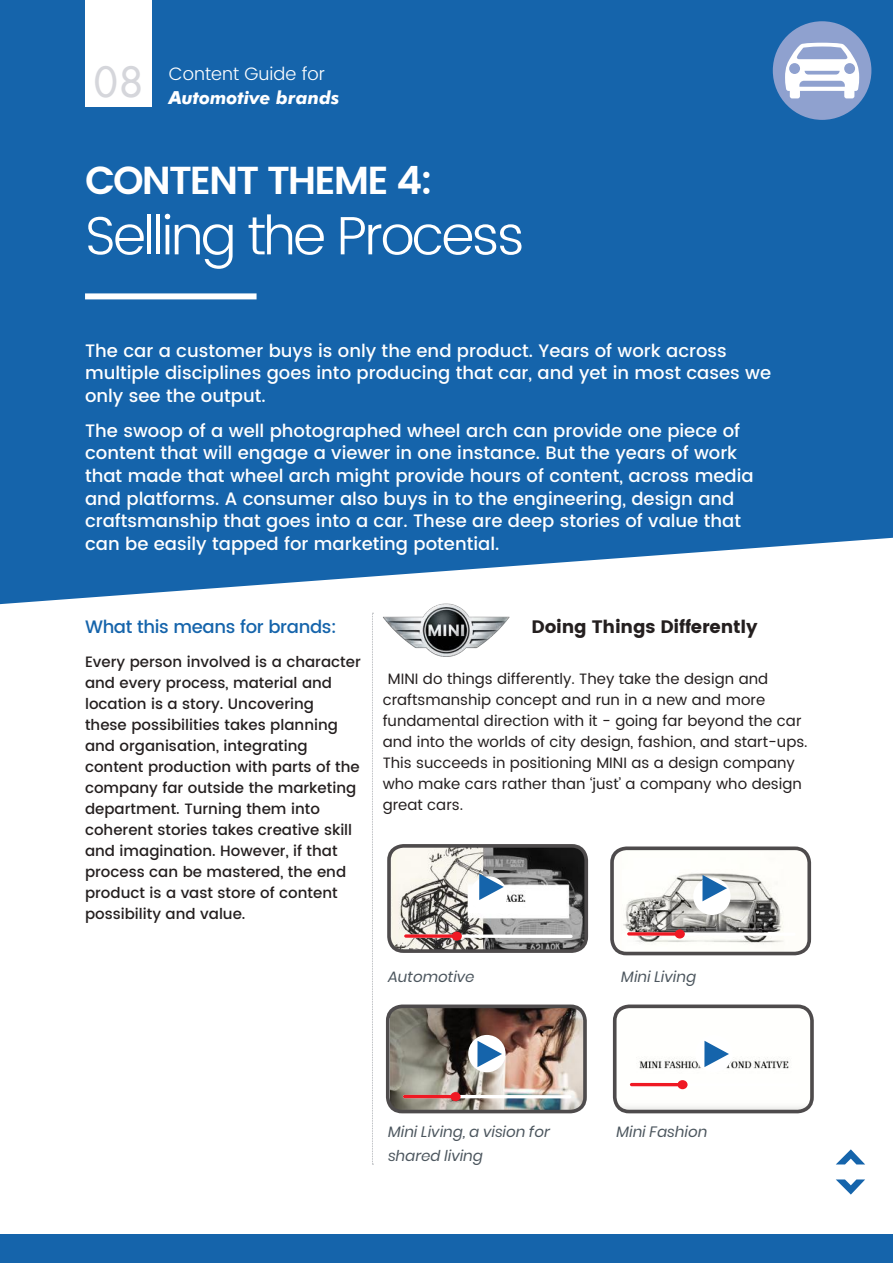
<style>
.page{position:relative;width:893px;height:1263px;background:#fff}
.page>*{position:absolute;margin:0;border:0;box-sizing:border-box;transform-origin:0 0}
.t1{font:300 54px "Poppins";letter-spacing:-.05em;color:#fff}
.t2{font:40.5px "Futura";color:#d5d6db}
.t3{font:600 39px "Poppins";letter-spacing:-.05em;color:#fff}
.t4{font:500 18px/22.5px "Poppins";color:#fff}
.t5{font:500 18px "Poppins";letter-spacing:-.02em;color:#1564ab}
.t6{font:18px "Poppins";letter-spacing:-.01em;color:#241f1f}
.t7{font:italic 700 18px "Futura BT";color:#fff}
.t8{font:300 18px "Poppins";color:#fff}
.t9{font:500 15px/21px "Poppins";color:#241f1f}
.t10{font:15px/21px "Poppins";color:#241f1f}
.t11{font:italic 15px/24px "Poppins";color:#4c565e}
</style>
<div class="page">
<div style="left:0;top:0;width:893px;height:604px;background:#1564ab"></div>
<div style="left:773px;top:21px;width:98px;height:99px;background:#8fa1cf;border-radius:50%"></div>
<svg style="left:785px;top:43px;width:74px;height:55px"></svg>
<div style="left:85px;top:0;width:67px;height:107px;background:#fff"></div>
<div style="left:0;top:1234px;width:893px;height:29px;background:#1564ab"></div>
<svg style="left:836px;top:1179px;width:29px;height:15px"></svg>
<svg style="left:836px;top:1149px;width:29px;height:15px"></svg>
<img style="left:381px;top:576px;width:150px;height:81px">
<img style="left:392px;top:849px;width:191px;height:99px">
<div style="left:387px;top:844px;width:201px;height:109px;border:4px solid #4e4b4c;border-radius:14px"></div>
<img style="left:615px;top:851px;width:193px;height:100px">
<div style="left:610px;top:846px;width:201px;height:109px;border:4px solid #4e4b4c;border-radius:14px"></div>
<div style="left:470px;top:876px;width:37px;height:38px;background:#fff;border-radius:50%"></div>
<svg style="left:479px;top:874px;width:25px;height:26px"></svg>
<div style="left:693px;top:877px;width:38px;height:38px;background:#fff;border-radius:50%"></div>
<svg style="left:702px;top:875px;width:25px;height:26px"></svg>
<svg style="left:404px;top:934px;width:169px;height:4px"></svg>
<svg style="left:627px;top:932px;width:169px;height:4px"></svg>
<svg style="left:404px;top:934px;width:48px;height:4px"></svg>
<svg style="left:627px;top:932px;width:49px;height:4px"></svg>
<div style="left:452px;top:931px;width:10px;height:10px;background:#ef1923;border-radius:50%"></div>
<div style="left:675px;top:929px;width:10px;height:9px;background:#ef1923;border-radius:50%"></div>
<img style="left:391px;top:1009px;width:191px;height:99px">
<div style="left:386px;top:1004px;width:201px;height:109px;border:4px solid #4e4b4c;border-radius:14px"></div>
<hr style="left:403px;top:1095px;width:168px;height:3px;background:#fff;border-radius:2px">
<svg style="left:403px;top:1095px;width:47px;height:3px"></svg>
<div style="left:450px;top:1092px;width:11px;height:9px;background:#ef1923;border-radius:50%"></div>
<div style="left:468px;top:1035px;width:38px;height:37px;background:#fff;border-radius:50%"></div>
<svg style="left:477px;top:1041px;width:25px;height:26px"></svg>
<img style="left:618px;top:1009px;width:191px;height:99px">
<div style="left:613px;top:1004px;width:201px;height:109px;border:4px solid #4e4b4c;border-radius:14px"></div>
<hr style="left:630px;top:1083px;width:168px;height:3px;background:#fff;border-radius:2px">
<svg style="left:630px;top:1083px;width:47px;height:3px"></svg>
<div style="left:677px;top:1080px;width:11px;height:9px;background:#ef1923;border-radius:50%"></div>
<div style="left:695px;top:1035px;width:38px;height:37px;background:#fff;border-radius:50%"></div>
<svg style="left:704px;top:1041px;width:25px;height:26px"></svg>
<div style="left:85px;top:293px;width:172px;height:6px;background:#fff"></div>
<svg style="left:372px;top:613px;width:1px;height:552px"></svg>
<h2 class="t2" style="left:94px;top:56px;width:50px">08</h2>
<p class="t8" style="left:169px;top:61px;width:158px">Content Guide for</p>
<p class="t7" style="left:169px;top:86px;width:172px">Automotive brands</p>
<h3 class="t3" style="left:85px;top:151px;width:349px">CONTENT THEME 4:</h3>
<h1 class="t1" style="left:85px;top:197px;width:441px">Selling the Process</h1>
<p class="t4" style="left:85px;top:340px;width:688px">The car a customer buys is only the end product. Years of work across multiple disciplines goes into producing that car, and yet in most cases we only see the output.</p>
<p class="t4" style="left:85px;top:420px;width:670px">The swoop of a well photographed wheel arch can provide one piece of content that will engage a viewer in one instance. But the years of work that made that wheel arch might provide hours of content, across media and platforms. A consumer also buys in to the engineering, design and craftsmanship that goes into a car. These are deep stories of value that can be easily tapped for marketing potential.</p>
<p class="t5" style="left:85px;top:613px;width:253px">What this means for brands:</p>
<p class="t9" style="left:85px;top:651px;width:277px">Every person involved is a character and every process, material and location is a story. Uncovering<br>these possibilities takes planning and organisation, integrating content production with parts of the company far outside the marketing department. Turning them into coherent stories takes creative skill and imagination. However, if that process can be mastered, the end product is a vast store of content possibility and value.</p>
<p class="t6" style="left:531px;top:616px;width:228px">Doing Things Differently</p>
<p class="t10" style="left:383px;top:668px;width:426px;text-indent:5px">MINI do things differently. They take the design and craftsmanship concept and run in a new and more fundamental direction with it - going far beyond the car and into the worlds of city design, fashion, and start-ups.<br>This succeeds in positioning MINI as a design company who make cars rather than ‘just’ a company who design great cars.</p>
<p class="t11" style="left:388px;top:964px;width:88px">Automotive</p>
<p class="t11" style="left:621px;top:964px;width:76px">Mini Living</p>
<p class="t11" style="left:388px;top:1119px;width:163px">Mini Living, a vision for shared living</p>
<p class="t11" style="left:616px;top:1120px;width:92px">Mini Fashion</p>
</div>
